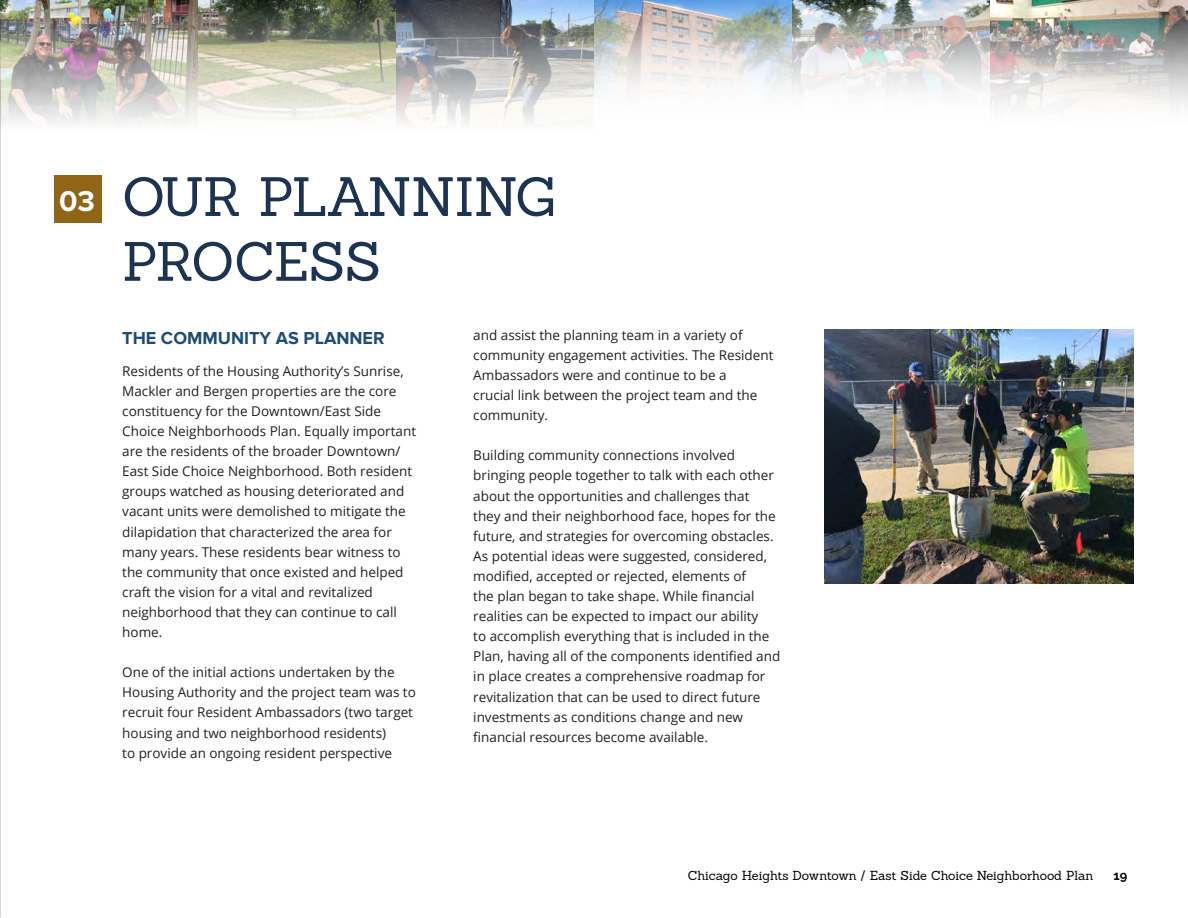
<style>
.page{position:relative;width:1188px;height:918px;background:#fff}
.page>*{position:absolute;margin:0;border:0;box-sizing:border-box;transform-origin:0 0}
.Chapter_Heading{font:54px "Sanchez";letter-spacing:-.03em;color:#1c3353}
.Chapter_Heading-2{font:54px "Sanchez";letter-spacing:-.01em;color:#1c3353}
.Sub-Section_Heading{font:700 29.7px "Proxima Nova";color:#fff}
.Sub-Section_Heading-2{font:700 18px "Proxima Nova";color:#1d4d75}
.Body_Text_Typical{font:13.5px/20.1px "Open Sans";color:#212121}
.Footer_Odd{font:12.75px "Sanchez";letter-spacing:-.01em;color:#000}
.Page_Odd{font:700 12.75px "Raleway";color:#000}
</style>
<div class="page">
<img style="left:0;top:1px;width:1px;height:917px">
<div style="left:54px;top:176px;width:48px;height:47px;background:#906516"></div>
<img style="left:0;top:0;width:1188px;height:131px">
<img style="left:824px;top:329px;width:310px;height:254px">
<p class="Sub-Section_Heading" style="left:59px;top:184px;width:37px">03</p>
<p class="Chapter_Heading" style="left:122px;top:162px;width:435px">OUR PLANNING</p>
<p class="Chapter_Heading-2" style="left:122px;top:227px;width:260px">PROCESS</p>
<p class="Sub-Section_Heading-2" style="left:122px;top:327px;width:264px">THE COMMUNITY AS PLANNER</p>
<p class="Body_Text_Typical" style="left:122px;top:360px;width:295px">Residents of the Housing Authority’s Sunrise, Mackler and Bergen properties are the core constituency for the Downtown/East Side Choice Neighborhoods Plan. Equally important are the residents of the broader Downtown/ East Side Choice Neighborhood. Both resident groups watched as housing deteriorated and vacant units were demolished to mitigate the dilapidation that characterized the area for many years. These residents bear witness to the community that once existed and helped craft the vision for a vital and revitalized neighborhood that they can continue to call home.</p>
<p class="Body_Text_Typical" style="left:122px;top:662px;width:295px">One of the initial actions undertaken by the Housing Authority and the project team was to recruit four Resident Ambassadors (two target housing and two neighborhood residents)<br>to provide an ongoing resident perspective</p>
<p class="Body_Text_Typical" style="left:473px;top:324px;width:302px">and assist the planning team in a variety of community engagement activities. The Resident Ambassadors were and continue to be a<br>crucial link between the project team and the community.</p>
<p class="Body_Text_Typical" style="left:473px;top:445px;width:309px">Building community connections involved bringing people together to talk with each other about the opportunities and challenges that<br>they and their neighborhood face, hopes for the future, and strategies for overcoming obstacles.<br>As potential ideas were suggested, considered, modified, accepted or rejected, elements of<br>the plan began to take shape. While financial realities can be expected to impact our ability<br>to accomplish everything that is included in the Plan, having all of the components identified and in place creates a comprehensive roadmap for revitalization that can be used to direct future investments as conditions change and new financial resources become available.</p>
<p class="Footer_Odd" style="left:688px;top:867px;width:407px">Chicago Heights Downtown / East Side Choice Neighborhood Plan</p>
<p class="Page_Odd" style="left:1114px;top:869px;width:15px">19</p>
</div>
